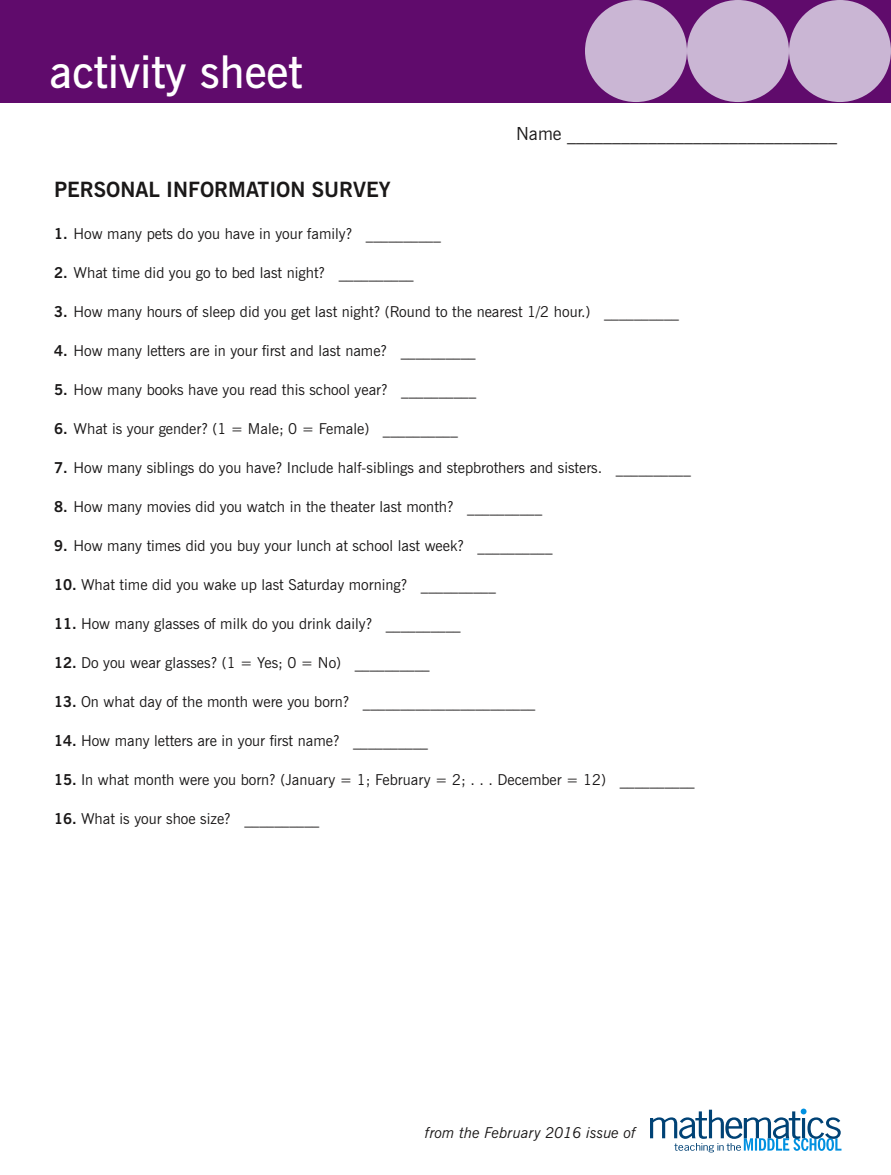
<style>
.page{position:relative;width:891px;height:1175px;background:#fff}
.page>*{position:absolute;margin:0;border:0;box-sizing:border-box;transform-origin:0 0}
.t1{font:600 45px "News Gothic BT";color:#fff}
.t2{font:700 21px "News Gothic BT";color:#1a1818}
.t3{font:18px "News Gothic BT";color:#1a1818}
.t4{font:15px "News Gothic BT";color:#1a1818}
.t5{font:italic 15px "News Gothic BT";color:#1a1818}
.s1{font-weight:700}
</style>
<div class="page">
<svg style="left:650px;top:1108px;width:191px;height:44px"></svg>
<div style="left:0;top:0;width:891px;height:103px;background:#600b6c"></div>
<div style="left:687px;top:0;width:102px;height:102px;background:#cab6d4;border-radius:50%"></div>
<div style="left:789px;top:0;width:102px;height:102px;background:#cab6d4;border-radius:50%"></div>
<div style="left:585px;top:0;width:102px;height:102px;background:#cab6d4;border-radius:50%"></div>
<h1 class="t1" style="left:50px;top:45px;width:255px">activity sheet</h1>
<p class="t3" style="left:516px;top:122px;width:322px">Name ______________________________</p>
<h2 class="t2" style="left:54px;top:177px;width:338px">PERSONAL INFORMATION SURVEY</h2>
<p class="t4" style="left:54px;top:224px;width:388px"><span class="s1">1.</span> How many pets do you have in your family? __________</p>
<p class="t4" style="left:54px;top:263px;width:361px"><span class="s1">2.</span> What time did you go to bed last night? __________</p>
<p class="t4" style="left:54px;top:302px;width:627px"><span class="s1">3.</span> How many hours of sleep did you get last night? (Round to the nearest 1/2 hour.) __________</p>
<p class="t4" style="left:54px;top:341px;width:423px"><span class="s1">4.</span> How many letters are in your first and last name? __________</p>
<p class="t4" style="left:54px;top:380px;width:424px"><span class="s1">5.</span> How many books have you read this school year? __________</p>
<p class="t4" style="left:54px;top:419px;width:405px"><span class="s1">6.</span> What is your gender? (1 = Male; 0 = Female) __________</p>
<p class="t4" style="left:54px;top:458px;width:638px"><span class="s1">7.</span> How many siblings do you have? Include half-siblings and stepbrothers and sisters. __________</p>
<p class="t4" style="left:54px;top:497px;width:490px"><span class="s1">8.</span> How many movies did you watch in the theater last month? __________</p>
<p class="t4" style="left:54px;top:536px;width:500px"><span class="s1">9.</span> How many times did you buy your lunch at school last week? __________</p>
<p class="t4" style="left:54px;top:575px;width:443px"><span class="s1">10.</span> What time did you wake up last Saturday morning? __________</p>
<p class="t4" style="left:54px;top:614px;width:408px"><span class="s1">11.</span> How many glasses of milk do you drink daily? __________</p>
<p class="t4" style="left:54px;top:653px;width:377px"><span class="s1">12.</span> Do you wear glasses? (1 = Yes; 0 = No) __________</p>
<p class="t4" style="left:54px;top:692px;width:483px"><span class="s1">13.</span> On what day of the month were you born? _______________________</p>
<p class="t4" style="left:54px;top:731px;width:376px"><span class="s1">14.</span> How many letters are in your first name? __________</p>
<p class="t4" style="left:54px;top:770px;width:642px"><span class="s1">15.</span> In what month were you born? (January = 1; February = 2; . . . December = 12) __________</p>
<p class="t4" style="left:54px;top:809px;width:267px"><span class="s1">16.</span> What is your shoe size? __________</p>
<p class="t5" style="left:425px;top:1124px;width:213px">from the February 2016 issue of</p>
</div>
